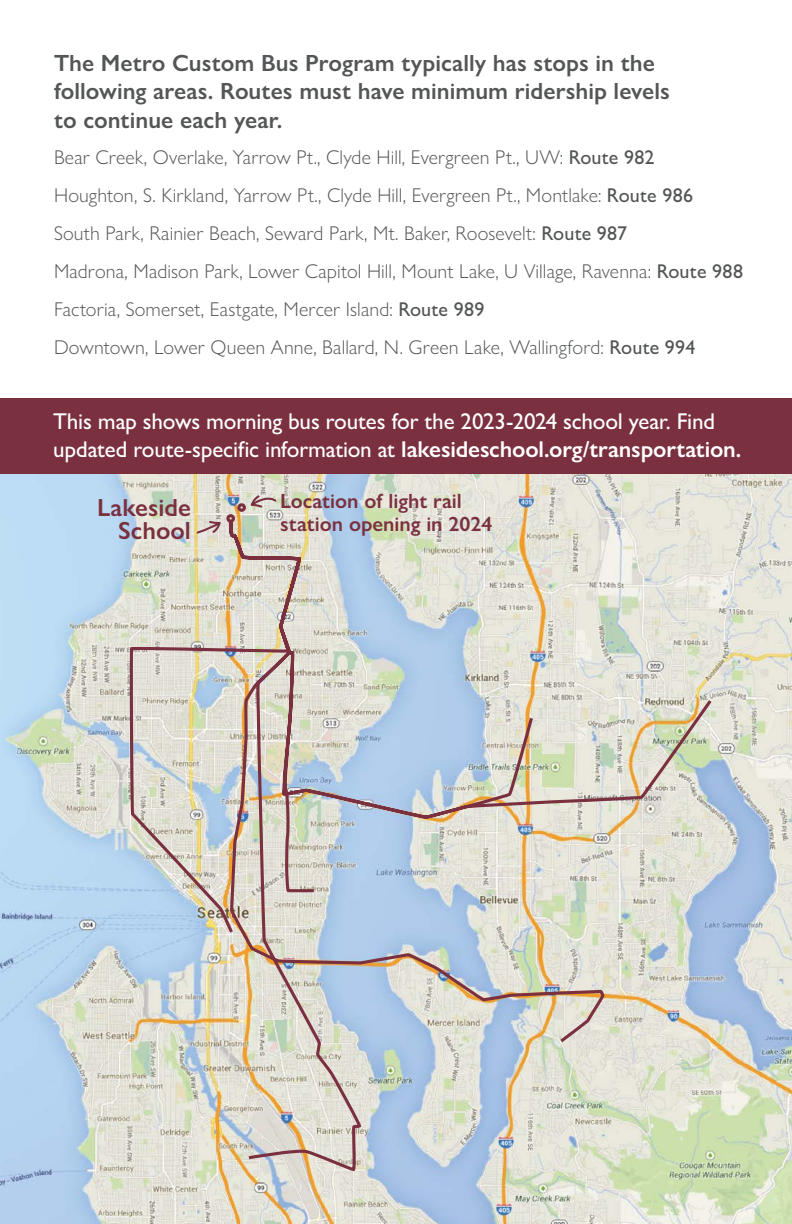
<style>
.page{position:relative;width:792px;height:1224px;background:#fff}
.page>*{position:absolute;margin:0;border:0;box-sizing:border-box;transform-origin:0 0}
.t1{font:600 24.8px/22.8px "Gill Sans Nova";color:#7a303f;text-align:right}
.t2{font:600 23.6px/28.2px "Gill Sans Nova";color:#545556}
.t3{font:500 23px/27.6px "Gill Sans Nova";letter-spacing:-.01em;color:#fff}
.t4{font:600 20.8px/22.8px "Gill Sans Nova";color:#7a303f}
.t5{font:300 20px "Gill Sans Nova";letter-spacing:.005em;color:#545556}
.s1{font-weight:500}
.s2{font-weight:600}
</style>
<div class="page">
<div style="left:0;top:398px;width:792px;height:78px;background:#7a303f"></div>
<img style="left:0;top:475px;width:792px;height:749px">
<div style="left:226px;top:514px;width:9px;height:9px;border:3px solid #7a303f;border-radius:50%"></div>
<div style="left:237px;top:503px;width:9px;height:9px;border:3px solid #7a303f;border-radius:50%"></div>
<svg style="left:127px;top:518px;width:586px;height:656px;background:#d1d4ce"></svg>
<svg style="left:250px;top:494px;width:27px;height:15px"></svg>
<svg style="left:195px;top:520px;width:27px;height:15px"></svg>
<p class="t2" style="left:54px;top:49px;width:617px">The Metro Custom Bus Program typically has stops in the following areas. Routes must have minimum ridership levels to continue each year.</p>
<p class="t5" style="left:54px;top:145px;width:602px">Bear Creek, Overlake, Yarrow Pt., Clyde Hill, Evergreen Pt., UW: <span class="s1">Route 982</span></p>
<p class="t5" style="left:54px;top:183px;width:641px">Houghton, S. Kirkland, Yarrow Pt., Clyde Hill, Evergreen Pt., Montlake: <span class="s1">Route 986</span></p>
<p class="t5" style="left:54px;top:221px;width:575px">South Park, Rainier Beach, Seward Park, Mt. Baker, Roosevelt: <span class="s1">Route 987</span></p>
<p class="t5" style="left:54px;top:259px;width:691px">Madrona, Madison Park, Lower Capitol Hill, Mount Lake, U Village, Ravenna: <span class="s1">Route 988</span></p>
<p class="t5" style="left:54px;top:297px;width:432px">Factoria, Somerset, Eastgate, Mercer Island: <span class="s1">Route 989</span></p>
<p class="t5" style="left:54px;top:335px;width:643px">Downtown, Lower Queen Anne, Ballard, N. Green Lake, Wallingford: <span class="s1">Route 994</span></p>
<p class="t3" style="left:53px;top:407px;width:690px">This map shows morning bus routes for the 2023-2024 school year. Find updated route-specific information at <span class="s2">lakesideschool.org/transportation.</span></p>
<p class="t1" style="left:97px;top:496px;width:95px">Lakeside<br>School</p>
<p class="t4" style="left:280px;top:490px;width:214px">Location of light rail station opening in 2024</p>
</div>
